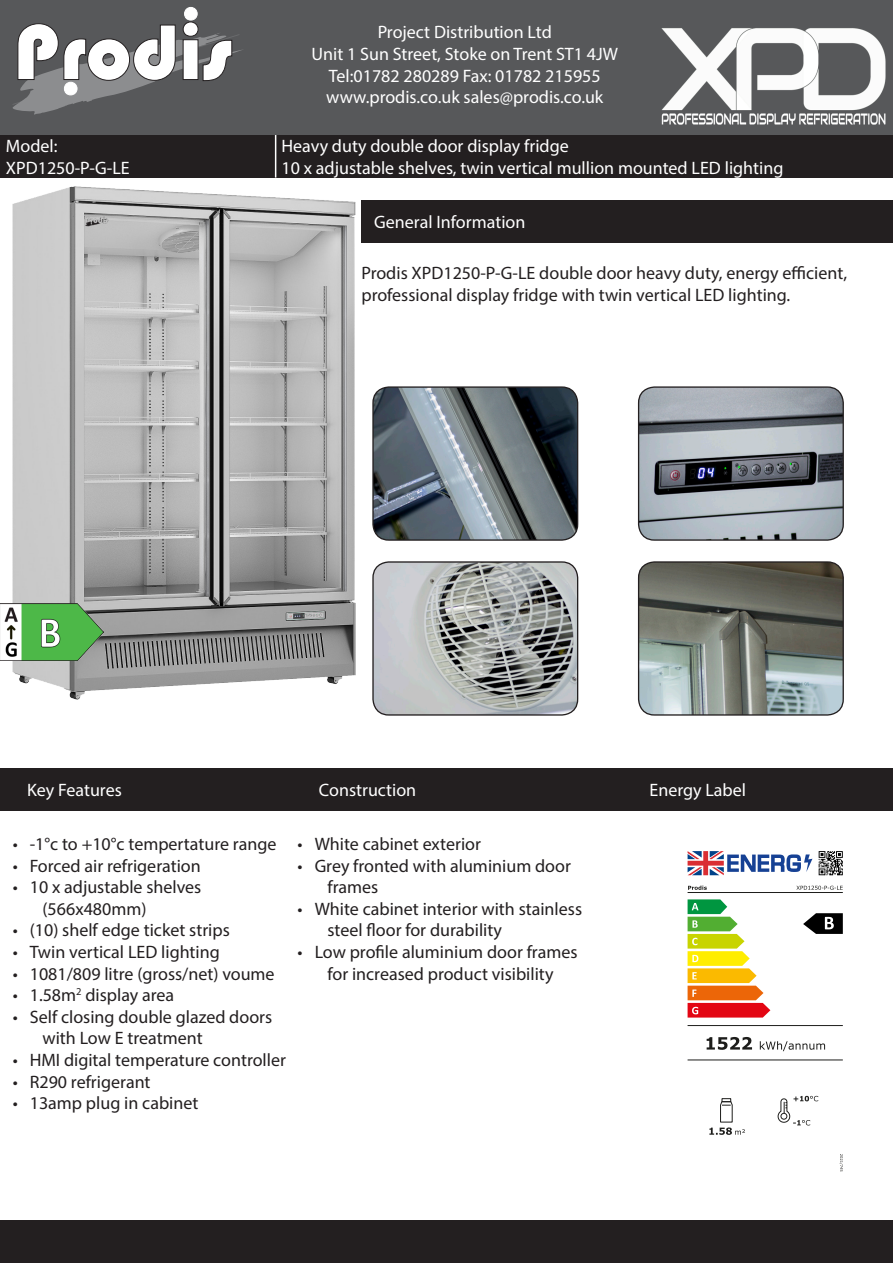
<style>
.page{position:relative;width:893px;height:1263px;background:#fff}
.page>*{position:absolute;margin:0;border:0;box-sizing:border-box;transform-origin:0 0}
.t1{font:81.75px "Bauhaus 93";color:#fff}
.t2{font:54.45px "Bauhaus 93";color:#fff}
.t3{font:18px/21.6px "Myriad Pro";color:#231f20}
.t4{font:18px "Myriad Pro";color:#fff}
</style>
<div class="page">
<div style="left:0;top:0;width:893px;height:139px;background:#57585a"></div>
<div style="left:0;top:135px;width:893px;height:43px;background:#231f20"></div>
<hr style="left:275px;top:135px;width:1px;height:43px;background:#fff">
<div style="left:0;top:768px;width:893px;height:42px;background:#231f20"></div>
<div style="left:361px;top:200px;width:532px;height:42px;background:#231f20"></div>
<div style="left:0;top:1220px;width:893px;height:43px;background:#231f20"></div>
<img style="left:374px;top:562px;width:204px;height:152px">
<div style="left:372px;top:561px;width:206px;height:155px;border:1px solid #231f20;border-radius:16px"></div>
<img style="left:639px;top:563px;width:204px;height:152px">
<div style="left:638px;top:561px;width:206px;height:155px;border:1px solid #231f20;border-radius:16px"></div>
<svg style="left:819px;top:851px;width:24px;height:24px"></svg>
<hr style="left:688px;top:892px;width:155px;height:1px;background:#1d1d1b">
<svg style="left:688px;top:899px;width:82px;height:118px"></svg>
<svg style="left:688px;top:851px;width:124px;height:24px"></svg>
<hr style="left:688px;top:1025px;width:155px;height:1px;background:#1d1d1b">
<hr style="left:688px;top:1060px;width:155px;height:1px;background:#1d1d1b">
<svg style="left:688px;top:886px;width:19px;height:4px"></svg>
<svg style="left:796px;top:886px;width:47px;height:4px"></svg>
<svg style="left:839px;top:1154px;width:4px;height:17px"></svg>
<svg style="left:707px;top:1037px;width:45px;height:13px"></svg>
<svg style="left:760px;top:1041px;width:65px;height:10px"></svg>
<svg style="left:709px;top:1098px;width:36px;height:37px"></svg>
<svg style="left:777px;top:1096px;width:41px;height:29px"></svg>
<svg style="left:803px;top:913px;width:40px;height:21px"></svg>
<img style="left:374px;top:387px;width:203px;height:152px">
<div style="left:372px;top:386px;width:206px;height:155px;border:1px solid #231f20;border-radius:16px"></div>
<img style="left:639px;top:388px;width:204px;height:152px">
<div style="left:638px;top:386px;width:206px;height:155px;border:1px solid #231f20;border-radius:16px"></div>
<svg style="left:13px;top:7px;width:230px;height:108px"></svg>
<img style="left:661px;top:28px;width:225px;height:97px">
<img style="left:13px;top:186px;width:343px;height:513px">
<img style="left:0;top:604px;width:103px;height:57px">
<p class="t2" style="left:181px;top:-30px;width:22px">.</p>
<p class="t1" style="left:14px;top:6px;width:220px">Prodis</p>
<p class="t2" style="left:60px;top:45px;width:22px">.</p>
<p class="t4" style="left:6px;top:135px;width:53px">Model:</p>
<p class="t4" style="left:6px;top:157px;width:125px">XPD1250-P-G-LE</p>
<p class="t4" style="left:378px;top:21px;width:176px">Project Distribution Ltd</p>
<p class="t4" style="left:312px;top:43px;width:308px">Unit 1 Sun Street, Stoke on Trent ST1 4JW</p>
<p class="t4" style="left:329px;top:64px;width:273px">Tel:01782 280289 Fax: 01782 215955</p>
<p class="t4" style="left:326px;top:86px;width:279px">www.prodis.co.uk sales@prodis.co.uk</p>
<p class="t4" style="left:281px;top:135px;width:289px">Heavy duty double door display fridge</p>
<p class="t4" style="left:281px;top:157px;width:503px">10 x adjustable shelves, twin vertical mullion mounted LED lighting</p>
<p class="t4" style="left:374px;top:211px;width:153px">General Information</p>
<p class="t3" style="left:361px;top:262px;width:487px">Prodis XPD1250-P-G-LE double door heavy duty, energy efficient, professional display fridge with twin vertical LED lighting.</p>
<p class="t4" style="left:27px;top:779px;width:96px">Key Features</p>
<p class="t4" style="left:319px;top:779px;width:99px">Construction</p>
<p class="t3" style="left:13px;top:833px;width:265px">• -1°c to +10°c tempertature range</p>
<p class="t3" style="left:13px;top:854px;width:190px">• Forced air refrigeration</p>
<p class="t3" style="left:43px;top:876px;width:160px;text-indent:-30px">• 10 x adjustable shelves (566x480mm)</p>
<p class="t3" style="left:13px;top:919px;width:219px">• (10) shelf edge ticket strips</p>
<p class="t3" style="left:13px;top:941px;width:209px">• Twin vertical LED lighting</p>
<p class="t3" style="left:13px;top:962px;width:263px">• 1081/809 litre (gross/net) voume</p>
<p class="t3" style="left:13px;top:984px;width:163px">• 1.58m<sup>2</sup> display area</p>
<p class="t3" style="left:43px;top:1006px;width:231px;text-indent:-30px">• Self closing double glazed doors with Low E treatment</p>
<p class="t3" style="left:13px;top:1049px;width:275px">• HMI digital temperature controller</p>
<p class="t3" style="left:13px;top:1070px;width:139px">• R290 refrigerant</p>
<p class="t3" style="left:13px;top:1092px;width:187px">• 13amp plug in cabinet</p>
<p class="t3" style="left:298px;top:833px;width:185px">• White cabinet exterior</p>
<p class="t3" style="left:327px;top:854px;width:245px;text-indent:-30px">• Grey fronted with aluminium door frames</p>
<p class="t3" style="left:327px;top:898px;width:256px;text-indent:-30px">• White cabinet interior with stainless steel floor for durability</p>
<p class="t3" style="left:298px;top:941px;width:281px;text-align:center">• Low profile aluminium door frames for increased product visibility</p>
<p class="t4" style="left:649px;top:779px;width:98px">Energy Label</p>
</div>
